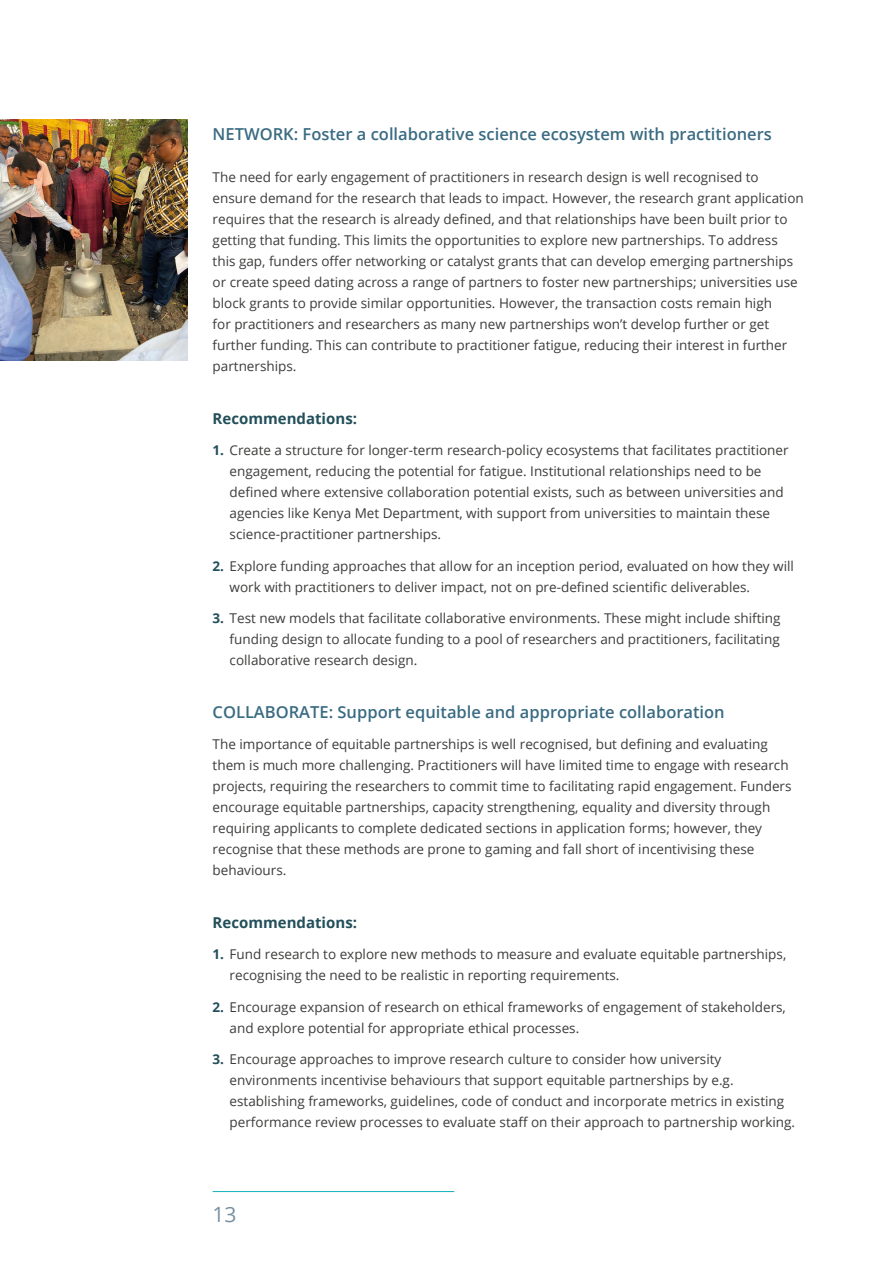
<style>
.page{position:relative;width:893px;height:1263px;background:#fff}
.page>*{position:absolute;margin:0;border:0;box-sizing:border-box;transform-origin:0 0}
.t1{font:21px "Open Sans";color:#7890a3}
.subhead2{font:600 16.5px "Open Sans";color:#3a6b82}
.subhead3{font:700 15px "Open Sans";color:#234f5b}
.t2{font:13.5px/21px "Open Sans";color:#3c3c3b}
.s1{font-weight:700;color:#234f5b}
</style>
<div class="page">
<hr style="left:213px;top:1191px;width:241px;height:1px;background:#10aebc">
<img style="left:0;top:119px;width:187px;height:242px">
<p class="subhead2" style="left:213px;top:123px;width:561px">NETWORK: Foster a collaborative science ecosystem with practitioners</p>
<p class="t2" style="left:213px;top:166px;width:593px">The need for early engagement of practitioners in research design is well recognised to ensure demand for the research that leads to impact. However, the research grant application requires that the research is already defined, and that relationships have been built prior to getting that funding. This limits the opportunities to explore new partnerships. To address this gap, funders offer networking or catalyst grants that can develop emerging partnerships or create speed dating across a range of partners to foster new partnerships; universities use block grants to provide similar opportunities. However, the transaction costs remain high<br>for practitioners and researchers as many new partnerships won’t develop further or get further funding. This can contribute to practitioner fatigue, reducing their interest in further partnerships.</p>
<p class="subhead3" style="left:213px;top:408px;width:146px">Recommendations:</p>
<p class="t2" style="left:230px;top:439px;width:560px;text-indent:-17px"><span class="s1">1.</span> Create a structure for longer-term research-policy ecosystems that facilitates practitioner engagement, reducing the potential for fatigue. Institutional relationships need to be defined where extensive collaboration potential exists, such as between universities and agencies like Kenya Met Department, with support from universities to maintain these science-practitioner partnerships.</p>
<p class="t2" style="left:230px;top:555px;width:566px;text-indent:-17px"><span class="s1">2.</span> Explore funding approaches that allow for an inception period, evaluated on how they will work with practitioners to deliver impact, not on pre-defined scientific deliverables.</p>
<p class="t2" style="left:230px;top:607px;width:552px;text-align:justify;text-indent:-17px"><span class="s1">3.</span> Test new models that facilitate collaborative environments. These might include shifting funding design to allocate funding to a pool of researchers and practitioners, facilitating collaborative research design.</p>
<p class="subhead2" style="left:213px;top:700px;width:514px">COLLABORATE: Support equitable and appropriate collaboration</p>
<p class="t2" style="left:213px;top:733px;width:580px">The importance of equitable partnerships is well recognised, but defining and evaluating them is much more challenging. Practitioners will have limited time to engage with research projects, requiring the researchers to commit time to facilitating rapid engagement. Funders encourage equitable partnerships, capacity strengthening, equality and diversity through requiring applicants to complete dedicated sections in application forms; however, they recognise that these methods are prone to gaming and fall short of incentivising these behaviours.</p>
<p class="subhead3" style="left:213px;top:912px;width:146px">Recommendations:</p>
<p class="t2" style="left:230px;top:943px;width:558px;text-indent:-17px"><span class="s1">1.</span> Fund research to explore new methods to measure and evaluate equitable partnerships, recognising the need to be realistic in reporting requirements.</p>
<p class="t2" style="left:230px;top:996px;width:558px;text-indent:-17px"><span class="s1">2.</span> Encourage expansion of research on ethical frameworks of engagement of stakeholders, and explore potential for appropriate ethical processes.</p>
<p class="t2" style="left:230px;top:1048px;width:567px;text-indent:-17px"><span class="s1">3.</span> Encourage approaches to improve research culture to consider how university environments incentivise behaviours that support equitable partnerships by e.g. establishing frameworks, guidelines, code of conduct and incorporate metrics in existing performance review processes to evaluate staff on their approach to partnership working.</p>
<h1 class="t1" style="left:213px;top:1200px;width:26px">13</h1>
</div>
